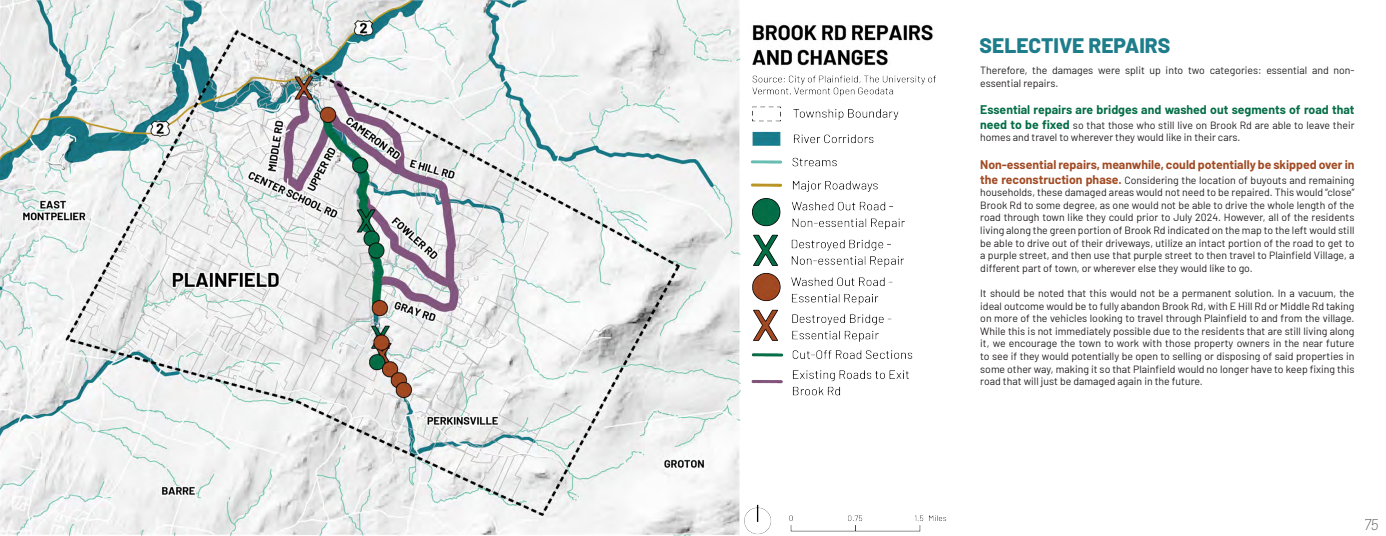
<style>
.page{position:relative;width:1386px;height:536px;background:#fff}
.page>*{position:absolute;margin:0;border:0;box-sizing:border-box;transform-origin:0 0}
.t1{font:800 21px "Barlow";color:#1e7d8b}
.t2{font:italic 100 15.75px "Barlow";color:#231f20}
.t3{font:700 12.25px "Barlow";color:#a14b24}
.t4{font:700 12.25px "Barlow";color:#056e47}
.t5{font:10.5px/12.6px "Barlow";color:#231f20}
.s1{font-weight:700;font-size:12.25px;color:#056e47}
.s2{font-weight:700;font-size:12.25px;color:#a14b24}
</style>
<div class="page">
<img style="left:0;top:0;width:947px;height:535px">
<p class="t1" style="left:980px;top:29px;width:192px">SELECTIVE REPAIRS</p>
<p class="t5" style="left:980px;top:63px;width:376px">Therefore, the damages were split up into two categories: essential and non&shy;essential repairs.</p>
<p class="t4" style="left:980px;top:101px;width:376px">Essential repairs are bridges and washed out segments of road that</p>
<p class="t5" style="left:980px;top:118px;width:376px"><span class="s1">need to be fixed</span> so that those who still live on Brook Rd are able to leave their homes and travel to wherever they would like in their cars.</p>
<p class="t3" style="left:980px;top:155px;width:376px">Non-essential repairs, meanwhile, could potentially be skipped over in</p>
<p class="t5" style="left:980px;top:172px;width:376px;text-align:justify"><span class="s2">the reconstruction phase.</span> Considering the location of buyouts and remaining households, these damaged areas would not need to be repaired. This would “close” Brook Rd to some degree, as one would not be able to drive the whole length of the road through town like they could prior to July 2024. However, all of the residents living along the green portion of Brook Rd indicated on the map to the left would still be able to drive out of their driveways, utilize an intact portion of the road to get to a purple street, and then use that purple street to then travel to Plainfield Village, a different part of town, or wherever else they would like to go.</p>
<p class="t5" style="left:980px;top:286px;width:376px;text-align:justify">It should be noted that this would not be a permanent solution. In a vacuum, the ideal outcome would be to fully abandon Brook Rd, with E Hill Rd or Middle Rd taking on more of the vehicles looking to travel through Plainfield to and from the village.<br>While this is not immediately possible due to the residents that are still living along it, we encourage the town to work with those property owners in the near future to see if they would potentially be open to selling or disposing of said properties in some other way, making it so that Plainfield would no longer have to keep fixing this road that will just be damaged again in the future.</p>
<p class="t2" style="left:1364px;top:512px;width:16px">75</p>
</div>
